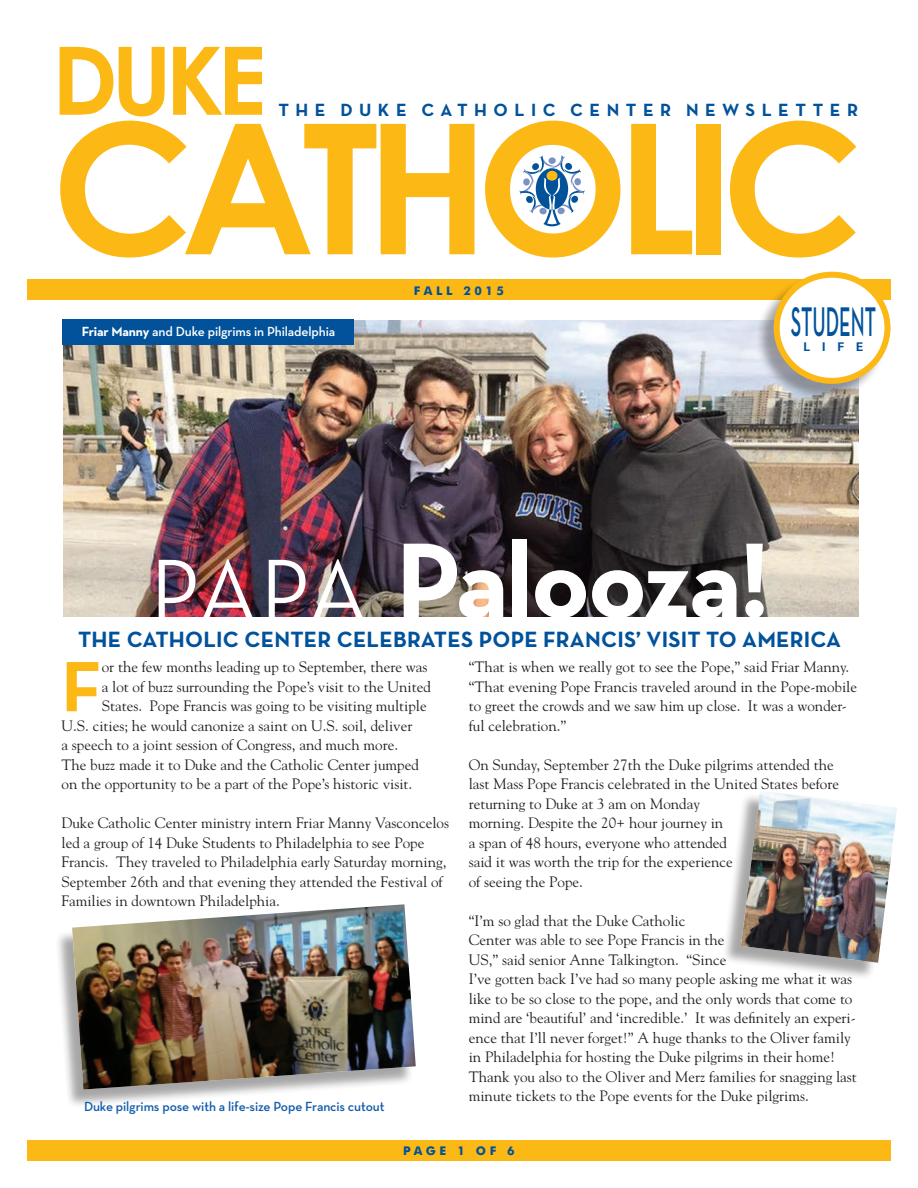
<style>
.page{position:relative;width:918px;height:1188px;background:#fff}
.page>*{position:absolute;margin:0;border:0;box-sizing:border-box;transform-origin:0 0}
.t1{font:700 181.5px "Century Gothic";letter-spacing:-.07em;color:#fcb814}
.t2{font:700 108.45px "Neutra Text";letter-spacing:-.02em;color:#fff}
.t3{font:700 94.5px "Century Gothic";color:#fcb814}
.t4{font:700 72.3px "Neutra Text";color:#fcb814}
.t5{font:600 42.15px "Neutra Text";color:#01529a;scale:.47 1}
.t6{font:700 22.5px "Neutra Text";letter-spacing:.01em;color:#01529a}
.t7{font:700 18px "Neutra Text";letter-spacing:.36em;color:#01529a}
.t8{font:15px/19.5px "Goudy";color:#231f20}
.t9{font:600 13.5px "Neutra Text";letter-spacing:-.01em;color:#135cab}
.t10{font:600 13.5px "Neutra Text";letter-spacing:-.01em;color:#fff}
.t11{font:700 12px "Futura BT";letter-spacing:.3em;color:#01529a}
.t12{font:700 12px "Univers";color:#01529a}
.s1{font-weight:700}
.s2{font-weight:400;font-size:84.6px}
</style>
<div class="page">
<div style="left:27px;top:1140px;width:864px;height:21px;background:#fcb814"></div>
<div style="left:54px;top:907px;width:359px;height:201px;background:#231f20;opacity:.4"></div>
<img style="left:72px;top:904px;width:344px;height:186px">
<div style="left:27px;top:279px;width:864px;height:21px;background:#fcb814"></div>
<div style="left:722px;top:792px;width:171px;height:188px;background:#231f20;opacity:.4"></div>
<img style="left:741px;top:791px;width:156px;height:172px">
<svg style="left:520px;top:155px;width:65px;height:71px"></svg>
<div style="left:547px;top:171px;width:10px;height:10px;background:#fcb814;border-radius:50%"></div>
<img style="left:63px;top:320px;width:795px;height:296px">
<div style="left:755px;top:274px;width:132px;height:128px;background:#231f20;opacity:.4"></div>
<div style="left:777px;top:275px;width:111px;height:106px;background:#fff;border-radius:50%"></div>
<div style="left:774px;top:272px;width:117px;height:112px;border:6px solid #fcb814;border-radius:50%"></div>
<div style="left:62px;top:320px;width:292px;height:25px;background:#01529a"></div>
<h3 class="t3" style="left:52px;top:21px;width:216px">DUKE</h3>
<h1 class="t1" style="left:52px;top:74px;width:813px">CATHOLIC</h1>
<p class="t7" style="left:278px;top:98px;width:581px">THE DUKE CATHOLIC CENTER NEWSLETTER</p>
<p class="t10" style="left:82px;top:323px;width:255px"><span class="s1">Friar Manny</span> and Duke pilgrims in Philadelphia</p>
<p class="t11" style="left:414px;top:283px;width:92px">FALL 2015</p>
<h3 class="t5" style="left:791px;top:295px;width:183px">STUDENT</h3>
<p class="t12" style="left:804px;top:339px;width:62px">LIFE</p>
<h2 class="t2" style="left:151px;top:513px;width:621px"><span class="s2">PAPA</span> Palooza!</h2>
<h3 class="t6" style="left:78px;top:625px;width:765px">THE CATHOLIC CENTER CELEBRATES POPE FRANCIS’ VISIT TO AMERICA</h3>
<h3 class="t4" style="left:62px;top:642px;width:42px">F</h3>
<p class="t8" style="left:102px;top:657px;width:327px">or the few months leading up to September, there was</p>
<p class="t8" style="left:102px;top:676px;width:331px">a lot of buzz surrounding the Pope’s visit to the United</p>
<p class="t8" style="left:102px;top:696px;width:326px">States. Pope Francis was going to be visiting multiple</p>
<p class="t8" style="left:62px;top:715px;width:352px">U.S. cities; he would canonize a saint on U.S. soil, deliver</p>
<p class="t8" style="left:62px;top:735px;width:338px">a speech to a joint session of Congress, and much more.</p>
<p class="t8" style="left:62px;top:754px;width:359px">The buzz made it to Duke and the Catholic Center jumped</p>
<p class="t8" style="left:62px;top:774px;width:352px">on the opportunity to be a part of the Pope’s historic visit.</p>
<p class="t8" style="left:62px;top:813px;width:389px">Duke Catholic Center ministry intern Friar Manny Vasconcelos led a group of 14 Duke Students to Philadelphia to see Pope Francis. They traveled to Philadelphia early Saturday morning, September 26th and that evening they attended the Festival of Families in downtown Philadelphia.</p>
<p class="t9" style="left:84px;top:1098px;width:302px">Duke pilgrims pose with a life-size Pope Francis cutout</p>
<p class="t8" style="left:469px;top:657px;width:390px">“That is when we really got to see the Pope,” said Friar Manny. “That evening Pope Francis traveled around in the Pope-mobile to greet the crowds and we saw him up close. It was a wonder&shy;ful celebration.”</p>
<p class="t8" style="left:469px;top:754px;width:372px">On Sunday, September 27th the Duke pilgrims attended the last Mass Pope Francis celebrated in the United States before returning to Duke at 3 am on Monday<br>morning. Despite the 20+ hour journey in<br>a span of 48 hours, everyone who attended<br>said it was worth the trip for the experience<br>of seeing the Pope.</p>
<p class="t8" style="left:469px;top:910px;width:390px">“I’m so glad that the Duke Catholic<br>Center was able to see Pope Francis in the<br>US,” said senior Anne Talkington. “Since<br>I’ve gotten back I’ve had so many people asking me what it was like to be so close to the pope, and the only words that come to mind are ‘beautiful’ and ‘incredible.’ It was definitely an experi&shy;ence that I’ll never forget!” A huge thanks to the Oliver family in Philadelphia for hosting the Duke pilgrims in their home!<br>Thank you also to the Oliver and Merz families for snagging last minute tickets to the Pope events for the Duke pilgrims.</p>
<p class="t11" style="left:403px;top:1144px;width:113px">PAGE 1 OF 6</p>
</div>
